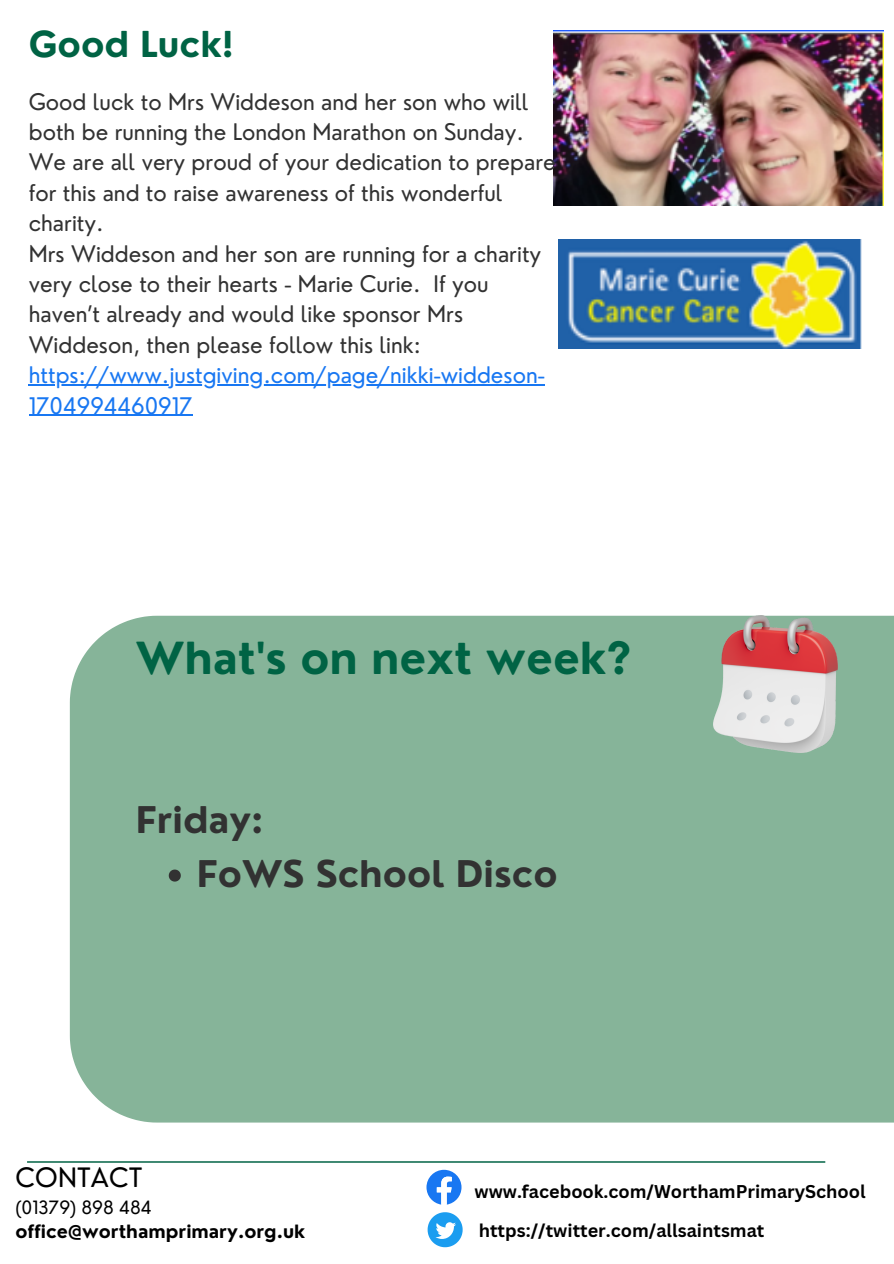
<style>
.page{position:relative;width:894px;height:1264px;background:#fff}
.page>*{position:absolute;margin:0;border:0;box-sizing:border-box;transform-origin:0 0}
.t1{font:700 43.05px "Nourd";color:#006344}
.t2{font:700 35.85px "Nourd";color:#323232}
.t3{font:700 34.8px "Nourd";color:#006344}
.t4{font:26.1px "Nourd";letter-spacing:.015em;color:#000}
.t5{font:22.2px/30.3px "Nourd";color:#323232}
.t6{font:22.2px/30.3px "Nourd";color:#1877f2}
.t7{font:700 18px "Canva Sans";color:#000}
.t8{font:700 17.85px "Nourd";color:#000}
.t9{font:17.85px "Nourd";color:#000}
</style>
<div class="page">
<div style="left:70px;top:615px;width:823px;height:507px;background:#86b499"></div>
<img style="left:713px;top:615px;width:124px;height:137px">
<svg style="left:169px;top:869px;width:12px;height:12px"></svg>
<svg style="left:426px;top:1169px;width:35px;height:35px"></svg>
<svg style="left:427px;top:1212px;width:35px;height:35px"></svg>
<hr style="left:27px;top:1161px;width:798px;height:1px;background:#006344">
<img style="left:553px;top:30px;width:330px;height:176px">
<img style="left:558px;top:239px;width:304px;height:109px">
<hr style="left:29px;top:384px;width:515px;height:1px;background:#1877f2">
<hr style="left:29px;top:414px;width:164px;height:2px;background:#1877f2">
<h4 class="t3" style="left:29px;top:22px;width:206px">Good Luck!</h4>
<p class="t5" style="left:29px;top:86px;width:528px">Good luck to Mrs Widdeson and her son who will both be running the London Marathon on Sunday.<br>We are all very proud of your dedication to prepare for this and to raise awareness of this wonderful charity.<br>Mrs Widdeson and her son are running for a charity very close to their hearts - Marie Curie. If you haven’t already and would like sponsor Mrs Widdeson, then please follow this link:</p>
<p class="t6" style="left:29px;top:360px;width:517px">https://www.justgiving.com/page/nikki-widdeson-<br>1704994460917</p>
<h2 class="t1" style="left:136px;top:630px;width:497px">What's on next week?</h2>
<p class="t2" style="left:136px;top:797px;width:129px">Friday:</p>
<p class="t2" style="left:197px;top:851px;width:362px">FoWS School Disco</p>
<p class="t4" style="left:15px;top:1161px;width:128px">CONTACT</p>
<h1 class="t9" style="left:15px;top:1196px;width:138px">(01379) 898 484</h1>
<h2 class="t8" style="left:15px;top:1219px;width:291px">office@worthamprimary.org.uk</h2>
<p class="t7" style="left:478px;top:1217px;width:287px">https://twitter.com/allsaintsmat</p>
<p class="t7" style="left:474px;top:1178px;width:392px">www.facebook.com/WorthamPrimarySchool</p>
</div>
